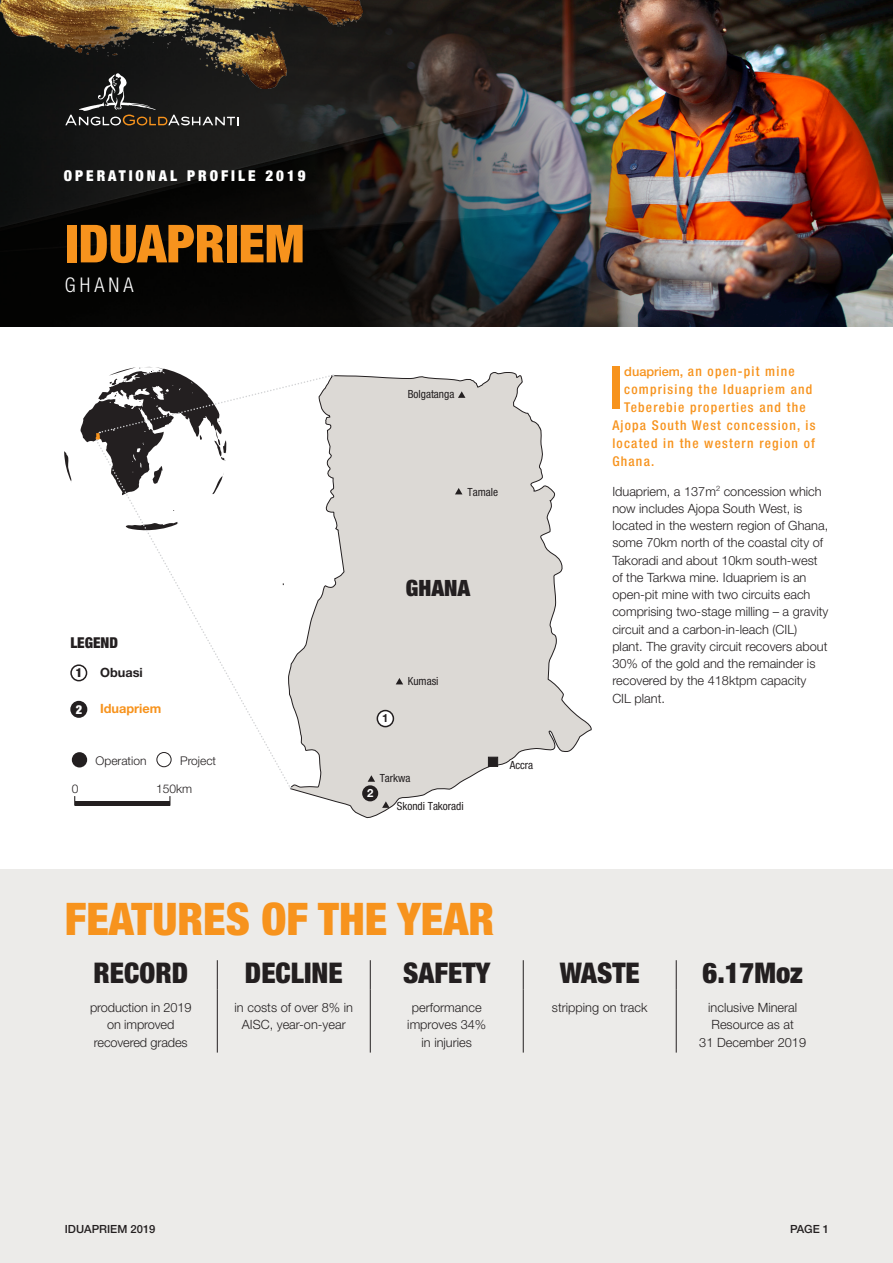
<style>
.page{position:relative;width:893px;height:1263px;background:#fff}
.page>*{position:absolute;margin:0;border:0;box-sizing:border-box;transform-origin:0 0}
._2020_Intro_paragrap{font:500 58.95px "Helvetica Neue";color:#f7931d}
.t1{font:900 condensed 52.5px "Helvetica Neue";color:#f7931d}
._2020_Heading_LV1{font:900 condensed 45px "Helvetica Neue";color:#f7931d}
._2020_Body_copy{font:900 condensed 28.5px "Helvetica Neue";color:#231f20}
.t2{font:900 expanded 22.5px "Helvetica Neue";color:#231f20}
.t3{font:300 condensed 20.25px "Helvetica Neue";letter-spacing:.2em;color:#fff}
.t4{font:900 condensed 15px "Helvetica Neue";letter-spacing:.2em;color:#fff}
.t5{font:900 condensed 15px "Helvetica Neue";color:#231f20}
._2020_Intro_paragrap-2{font:500 condensed 13.5px "Helvetica Neue";letter-spacing:.09em;color:#f7931d}
._2020_Body_copy-2{font:300 12.75px/17.2px "Helvetica Neue";color:#231f20;text-align:center}
.t6{font:700 12.75px "Helvetica Neue";color:#f7931d}
.t7{font:700 12.75px "Helvetica Neue";color:#231f20}
.t8{font:900 condensed 12.45px "Helvetica Neue";color:#231f20}
.t9{font:900 condensed 12.45px "Helvetica Neue";color:#fff}
.t10{font:300 12px "Helvetica Neue";color:#231f20}
.t11{font:700 11.4px "Helvetica Neue";color:#231f20}
.t12{font:700 11.4px "Helvetica Neue";color:#fff}
.t13{font:condensed 11.25px "Helvetica Neue";color:#231f20}
.t14{font:500 11.25px "Helvetica Neue";color:#231f20}
.s1{font-stretch:normal;font-size:12.75px}
</style>
<div class="page">
<div style="left:0;top:869px;width:893px;height:394px;background:#ecebe9"></div>
<img style="left:0;top:0;width:893px;height:327px">
<svg style="left:65px;top:89px;width:173px;height:36px"></svg>
<img style="left:0;top:0;width:362px;height:89px">
<svg style="left:64px;top:451px;width:8px;height:31px"></svg>
<div style="left:70px;top:664px;width:17px;height:17px;border:2px solid #231f20;border-radius:50%"></div>
<div style="left:70px;top:701px;width:17px;height:17px;background:#231f20;border-radius:50%"></div>
<svg style="left:290px;top:372px;width:302px;height:447px"></svg>
<div style="left:488px;top:757px;width:10px;height:9px;background:#231f20"></div>
<svg style="left:382px;top:801px;width:8px;height:7px"></svg>
<svg style="left:368px;top:775px;width:7px;height:7px"></svg>
<svg style="left:396px;top:678px;width:7px;height:6px"></svg>
<svg style="left:455px;top:488px;width:7px;height:6px"></svg>
<svg style="left:458px;top:391px;width:7px;height:7px"></svg>
<div style="left:377px;top:710px;width:16px;height:17px;background:#fff;border-radius:50%"></div>
<div style="left:377px;top:710px;width:17px;height:17px;border:2px solid #231f20;border-radius:50%"></div>
<div style="left:362px;top:785px;width:16px;height:16px;background:#231f20;border-radius:50%"></div>
<div style="left:72px;top:752px;width:15px;height:15px;background:#231f20;border-radius:50%"></div>
<hr style="left:75px;top:802px;width:95px;height:4px;background:#231f20">
<svg style="left:122px;top:495px;width:170px;height:293px"></svg>
<svg style="left:80px;top:367px;width:254px;height:128px"></svg>
<svg style="left:217px;top:960px;width:1px;height:29px"></svg>
<svg style="left:370px;top:960px;width:1px;height:29px"></svg>
<svg style="left:523px;top:960px;width:1px;height:29px"></svg>
<svg style="left:676px;top:960px;width:1px;height:29px"></svg>
<hr style="left:217px;top:989px;width:1px;height:63px;background:#231f20">
<hr style="left:370px;top:989px;width:1px;height:63px;background:#231f20">
<hr style="left:523px;top:989px;width:1px;height:63px;background:#231f20">
<hr style="left:676px;top:989px;width:1px;height:63px;background:#231f20">
<p class="t4" style="left:64px;top:166px;width:243px">OPERATIONAL PROFILE 2019</p>
<p class="t1" style="left:65px;top:211px;width:241px">IDUAPRIEM</p>
<p class="t3" style="left:65px;top:274px;width:70px">GHANA</p>
<p class="t5" style="left:70px;top:633px;width:49px">LEGEND</p>
<p class="t8" style="left:76px;top:665px;width:8px">1</p>
<p class="t7" style="left:100px;top:664px;width:44px">Obuasi</p>
<p class="t9" style="left:76px;top:702px;width:8px">2</p>
<p class="t6" style="left:100px;top:701px;width:63px">Iduapriem</p>
<p class="t10" style="left:72px;top:781px;width:8px">0</p>
<p class="t10" style="left:96px;top:753px;width:52px">Operation</p>
<p class="t10" style="left:180px;top:754px;width:38px">Project</p>
<p class="t10" style="left:156px;top:781px;width:38px">150km</p>
<p class="t13" style="left:408px;top:387px;width:48px">Bolgatanga</p>
<p class="t13" style="left:468px;top:485px;width:32px">Tamale</p>
<p class="t2" style="left:406px;top:574px;width:66px">GHANA</p>
<p class="t11" style="left:382px;top:711px;width:8px">1</p>
<p class="t13" style="left:408px;top:674px;width:32px">Kumasi</p>
<p class="t13" style="left:380px;top:771px;width:32px">Tarkwa</p>
<p class="t13" style="left:397px;top:800px;width:69px">Skondi Takoradi</p>
<p class="t12" style="left:367px;top:786px;width:8px">2</p>
<p class="t13" style="left:510px;top:759px;width:25px">Accra</p>
<p class="_2020_Intro_paragrap" style="left:608px;top:352px;width:18px">I</p>
<p class="_2020_Intro_paragrap-2" style="left:624px;top:363px;width:172px"><span class="s1">duapriem,</span> an open-pit mine</p>
<p class="_2020_Intro_paragrap-2" style="left:624px;top:381px;width:190px">comprising the Iduapriem and</p>
<p class="_2020_Intro_paragrap-2" style="left:624px;top:399px;width:183px">Teberebie properties and the</p>
<p class="_2020_Intro_paragrap-2" style="left:612px;top:417px;width:205px">Ajopa South West concession, is</p>
<p class="_2020_Intro_paragrap-2" style="left:612px;top:435px;width:204px">located in the western region of</p>
<p class="_2020_Intro_paragrap-2" style="left:612px;top:453px;width:44px">Ghana.</p>
<p class="_2020_Body_copy-2" style="left:612px;top:482px;width:218px;text-align:left">Iduapriem, a 137m<sup>2</sup> concession which now includes Ajopa South West, is located in the western region of Ghana, some 70km north of the coastal city of Takoradi and about 10km south-west of the Tarkwa mine. Iduapriem is an open-pit mine with two circuits each comprising two-stage milling – a gravity circuit and a carbon-in-leach (CIL) plant. The gravity circuit recovers about 30% of the gold and the remainder is recovered by the 418ktpm capacity<br>CIL plant.</p>
<p class="_2020_Heading_LV1" style="left:65px;top:891px;width:431px">FEATURES OF THE YEAR</p>
<p class="_2020_Body_copy" style="left:94px;top:955px;width:96px">RECORD</p>
<p class="_2020_Body_copy" style="left:245px;top:955px;width:99px">DECLINE</p>
<p class="_2020_Body_copy" style="left:403px;top:955px;width:89px">SAFETY</p>
<p class="_2020_Body_copy" style="left:560px;top:955px;width:82px">WASTE</p>
<p class="_2020_Body_copy" style="left:702px;top:955px;width:102px">6.17Moz</p>
<p class="_2020_Body_copy-2" style="left:90px;top:999px;width:103px">production in 2019 on improved recovered grades</p>
<p class="_2020_Body_copy-2" style="left:235px;top:999px;width:120px">in costs of over 8% in<br>AISC, year-on-year</p>
<p class="_2020_Body_copy-2" style="left:407px;top:999px;width:80px">performance improves 34% in injuries</p>
<p class="_2020_Body_copy-2" style="left:552px;top:999px;width:97px">stripping on track</p>
<p class="_2020_Body_copy-2" style="left:699px;top:999px;width:108px">inclusive Mineral<br>Resource as at<br>31 December 2019</p>
<p class="t14" style="left:65px;top:1223px;width:92px">IDUAPRIEM 2019</p>
<p class="t14" style="left:790px;top:1223px;width:41px">PAGE 1</p>
</div>
